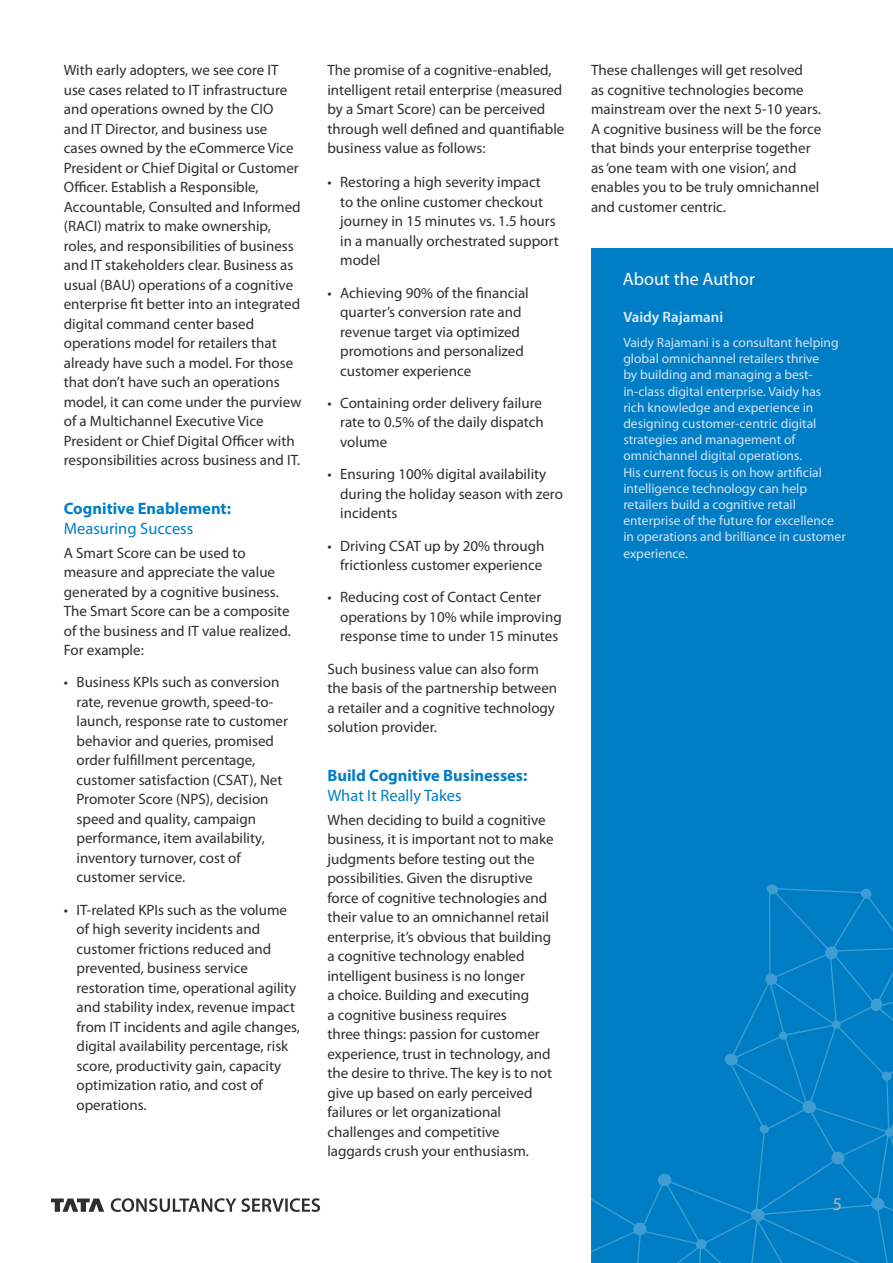
<style>
.page{position:relative;width:893px;height:1263px;background:#fff}
.page>*{position:absolute;margin:0;border:0;box-sizing:border-box;transform-origin:0 0}
.Main_Heading{font:18px "Myriad Pro";color:#fff}
.t1{font:18px "Myriad Pro";color:#bcb4a9}
.t2{font:700 16.5px/19.5px "Myriad Pro";color:#007ec5}
.t3{font:15px/19.5px "Myriad Pro";color:#2d2e2e}
.t4{font:600 15px "Myriad Pro";color:#e1ecf7}
.t5{font:13.5px/16.2px "Myriad Pro";color:#d4e3f4}
.s1{font-weight:400}
</style>
<div class="page">
<svg style="left:51px;top:1198px;width:269px;height:14px"></svg>
<div style="left:591px;top:249px;width:302px;height:1014px;background:#007ec5"></div>
<svg style="left:724px;top:884px;width:169px;height:379px"></svg>
<svg style="left:591px;top:1173px;width:170px;height:90px"></svg>
<p class="t3" style="left:64px;top:60px;width:239px">With early adopters, we see core IT use cases related to IT infrastructure and operations owned by the CIO<br>and IT Director, and business use cases owned by the eCommerce Vice President or Chief Digital or Customer Officer. Establish a Responsible, Accountable, Consulted and Informed (RACI) matrix to make ownership, roles, and responsibilities of business and IT stakeholders clear. Business as usual (BAU) operations of a cognitive enterprise fit better into an integrated digital command center based operations model for retailers that already have such a model. For those that don’t have such an operations model, it can come under the purview of a Multichannel Executive Vice President or Chief Digital Officer with responsibilities across business and IT.</p>
<p class="t2" style="left:64px;top:498px;width:169px">Cognitive Enablement:<br><span class="s1">Measuring Success</span></p>
<p class="t3" style="left:64px;top:543px;width:229px">A Smart Score can be used to measure and appreciate the value generated by a cognitive business.<br>The Smart Score can be a composite of the business and IT value realized.<br>For example:</p>
<p class="t3" style="left:77px;top:672px;width:213px;text-indent:-13px">• Business KPIs such as conversion rate, revenue growth, speed-to&shy;launch, response rate to customer behavior and queries, promised order fulfillment percentage, customer satisfaction (CSAT), Net<br>Promoter Score (NPS), decision speed and quality, campaign performance, item availability, inventory turnover, cost of customer service.</p>
<p class="t3" style="left:77px;top:900px;width:225px;text-indent:-13px">• IT-related KPIs such as the volume of high severity incidents and customer frictions reduced and prevented, business service restoration time, operational agility and stability index, revenue impact from IT incidents and agile changes, digital availability percentage, risk score, productivity gain, capacity optimization ratio, and cost of operations.</p>
<p class="t3" style="left:327px;top:60px;width:238px">The promise of a cognitive-enabled, intelligent retail enterprise (measured by a Smart Score) can be perceived through well defined and quantifiable business value as follows:</p>
<p class="t3" style="left:340px;top:172px;width:220px;text-indent:-13px">• Restoring a high severity impact<br>to the online customer checkout journey in 15 minutes vs. 1.5 hours in a manually orchestrated support model</p>
<p class="t3" style="left:340px;top:283px;width:190px;text-indent:-13px">• Achieving 90% of the financial quarter’s conversion rate and revenue target via optimized promotions and personalized customer experience</p>
<p class="t3" style="left:340px;top:393px;width:205px;text-indent:-13px">• Containing order delivery failure rate to 0.5% of the daily dispatch volume</p>
<p class="t3" style="left:340px;top:464px;width:224px;text-indent:-13px">• Ensuring 100% digital availability during the holiday season with zero incidents</p>
<p class="t3" style="left:327px;top:535px;width:218px;text-align:right">• Driving CSAT up by 20% through frictionless customer experience</p>
<p class="t3" style="left:340px;top:587px;width:223px;text-indent:-13px">• Reducing cost of Contact Center operations by 10% while improving response time to under 15 minutes</p>
<p class="t3" style="left:327px;top:658px;width:231px">Such business value can also form the basis of the partnership between a retailer and a cognitive technology solution provider.</p>
<p class="t2" style="left:327px;top:765px;width:201px">Build Cognitive Businesses:<br><span class="s1">What It Really Takes</span></p>
<p class="t3" style="left:327px;top:809px;width:228px">When deciding to build a cognitive business, it is important not to make judgments before testing out the possibilities. Given the disruptive force of cognitive technologies and their value to an omnichannel retail enterprise, it’s obvious that building a cognitive technology enabled intelligent business is no longer<br>a choice. Building and executing<br>a cognitive business requires<br>three things: passion for customer experience, trust in technology, and the desire to thrive. The key is to not give up based on early perceived failures or let organizational challenges and competitive laggards crush your enthusiasm.</p>
<p class="t3" style="left:591px;top:60px;width:232px">These challenges will get resolved<br>as cognitive technologies become mainstream over the next 5-10 years.<br>A cognitive business will be the force that binds your enterprise together as ‘one team with one vision’, and enables you to be truly omnichannel and customer centric.</p>
<p class="Main_Heading" style="left:623px;top:267px;width:133px">About the Author</p>
<p class="t4" style="left:623px;top:308px;width:101px">Vaidy Rajamani</p>
<p class="t5" style="left:623px;top:334px;width:224px">Vaidy Rajamani is a consultant helping global omnichannel retailers thrive<br>by building and managing a best&shy;in-class digital enterprise. Vaidy has rich knowledge and experience in designing customer-centric digital strategies and management of omnichannel digital operations.<br>His current focus is on how artificial intelligence technology can help retailers build a cognitive retail enterprise of the future for excellence in operations and brilliance in customer experience.</p>
<p class="t1" style="left:833px;top:1193px;width:11px">5</p>
</div>
